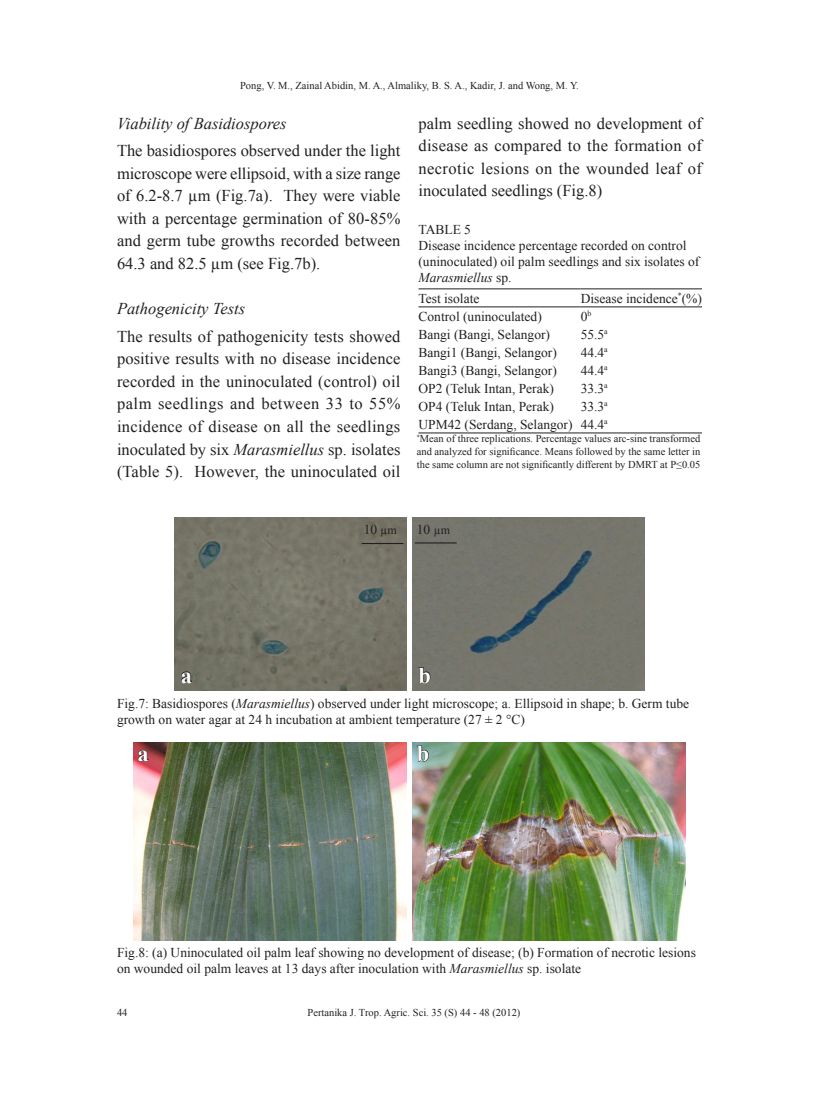
<style>
.page{position:relative;width:819px;height:1095px;background:#fff}
.page>*{position:absolute;margin:0;border:0;box-sizing:border-box;transform-origin:0 0}
.Email{font:700 22.5px "Times New Roman";color:#fff}
.Only_Para_body_text{font:16.5px/22.5px "Times New Roman";letter-spacing:.005em;color:#231f20;text-align:justify}
.Subhead_2{font:italic 16.5px "Times New Roman";color:#231f20}
.Caption_Figure{font:13.5px/16.5px "Times New Roman";color:#231f20}
.Caption_Table{font:13.5px/16.2px "Times New Roman";color:#231f20}
.Caption_Table-2{font:10.5px/12.6px "Times New Roman";color:#231f20;text-align:justify}
.s1{font-style:italic}
.s2{font-size:12px}
</style>
<div class="page">
<hr style="left:418px;top:288px;width:163px;height:1px;background:#231f20">
<hr style="left:581px;top:288px;width:121px;height:1px;background:#231f20">
<hr style="left:418px;top:306px;width:163px;height:1px;background:#231f20">
<hr style="left:581px;top:306px;width:121px;height:1px;background:#231f20">
<hr style="left:418px;top:432px;width:163px;height:1px;background:#231f20">
<hr style="left:581px;top:432px;width:121px;height:1px;background:#231f20">
<img style="left:175px;top:517px;width:231px;height:174px">
<div style="left:413px;top:517px;width:231px;height:174px;background:#76766c"></div>
<svg style="left:181px;top:671px;width:12px;height:12px"></svg>
<svg style="left:418px;top:666px;width:13px;height:17px"></svg>
<hr style="left:362px;top:543px;width:42px;height:1px;background:#231f20">
<hr style="left:415px;top:542px;width:42px;height:1px;background:#231f20">
<img style="left:134px;top:742px;width:272px;height:198px">
<img style="left:413px;top:742px;width:272px;height:198px">
<svg style="left:138px;top:749px;width:11px;height:13px"></svg>
<svg style="left:417px;top:745px;width:12px;height:17px"></svg>
<p class="Caption_Table-2" style="left:240px;top:79px;width:340px">Pong, V. M., Zainal Abidin, M. A., Almaliky, B. S. A., Kadir, J. and Wong, M. Y.</p>
<p class="Subhead_2" style="left:117px;top:112px;width:171px">Viability of Basidiospores</p>
<p class="Only_Para_body_text" style="left:117px;top:139px;width:285px">The basidiospores observed under the light microscope were ellipsoid, with a size range of 6.2-8.7 µm (Fig.7a). They were viable with a percentage germination of 80-85% and germ tube growths recorded between 64.3 and 82.5 µm (see Fig.7b).</p>
<p class="Subhead_2" style="left:117px;top:297px;width:130px">Pathogenicity Tests</p>
<p class="Only_Para_body_text" style="left:117px;top:325px;width:285px">The results of pathogenicity tests showed positive results with no disease incidence recorded in the uninoculated (control) oil palm seedlings and between 33 to 55% incidence of disease on all the seedlings inoculated by six <span class="s1">Marasmiellus</span> sp. isolates (Table 5). However, the uninoculated oil</p>
<p class="Only_Para_body_text" style="left:418px;top:111px;width:285px">palm seedling showed no development of disease as compared to the formation of necrotic lesions on the wounded leaf of inoculated seedlings (Fig.8)</p>
<p class="Caption_Table" style="left:418px;top:221px;width:54px">TABLE 5</p>
<p class="Caption_Table" style="left:418px;top:237px;width:282px">Disease incidence percentage recorded on control (uninoculated) oil palm seedlings and six isolates of<br><span class="s1">Marasmiellus</span> sp.</p>
<p class="Caption_Figure" style="left:418px;top:289px;width:62px">Test isolate</p>
<p class="Caption_Figure" style="left:581px;top:289px;width:123px">Disease incidence<sup>*</sup>(%)</p>
<p class="Caption_Figure" style="left:418px;top:307px;width:125px">Control (uninoculated)</p>
<p class="Caption_Figure" style="left:581px;top:307px;width:12px">0<sup>b</sup></p>
<p class="Caption_Figure" style="left:418px;top:325px;width:133px">Bangi (Bangi, Selangor)</p>
<p class="Caption_Figure" style="left:581px;top:325px;width:29px">55.5<sup>a</sup></p>
<p class="Caption_Figure" style="left:418px;top:343px;width:140px">Bangi1 (Bangi, Selangor)</p>
<p class="Caption_Figure" style="left:581px;top:343px;width:29px">44.4<sup>a</sup></p>
<p class="Caption_Figure" style="left:418px;top:361px;width:140px">Bangi3 (Bangi, Selangor)</p>
<p class="Caption_Figure" style="left:581px;top:361px;width:29px">44.4<sup>a</sup></p>
<p class="Caption_Figure" style="left:418px;top:379px;width:137px">OP2 (Teluk Intan, Perak)</p>
<p class="Caption_Figure" style="left:581px;top:379px;width:29px">33.3<sup>a</sup></p>
<p class="Caption_Figure" style="left:418px;top:397px;width:137px">OP4 (Teluk Intan, Perak)</p>
<p class="Caption_Figure" style="left:581px;top:397px;width:29px">33.3<sup>a</sup></p>
<p class="Caption_Figure" style="left:418px;top:415px;width:156px">UPM42 (Serdang, Selangor)</p>
<p class="Caption_Figure" style="left:581px;top:415px;width:29px">44.4<sup>a</sup></p>
<p class="Caption_Table-2" style="left:417px;top:432px;width:285px"><sup>*</sup>Mean of three replications. Percentage values arc-sine transformed and analyzed for significance. Means followed by the same letter in the same column are not significantly different by DMRT at P≤0.05</p>
<p class="Caption_Figure" style="left:364px;top:521px;width:35px">10 <span class="s2">µm</span></p>
<p class="Caption_Figure" style="left:417px;top:521px;width:35px">10 <span class="s2">µm</span></p>
<p class="Email" style="left:181px;top:659px;width:13px">a</p>
<p class="Email" style="left:418px;top:659px;width:14px">b</p>
<p class="Caption_Figure" style="left:117px;top:695px;width:574px">Fig.7: Basidiospores (<span class="s1">Marasmiellus</span>) observed under light microscope; a. Ellipsoid in shape; b. Germ tube growth on water agar at 24 h incubation at ambient temperature (27 ± 2 °C)</p>
<p class="Email" style="left:137px;top:737px;width:13px">a</p>
<p class="Email" style="left:417px;top:737px;width:14px">b</p>
<p class="Caption_Figure" style="left:117px;top:943px;width:580px">Fig.8: (a) Uninoculated oil palm leaf showing no development of disease; (b) Formation of necrotic lesions on wounded oil palm leaves at 13 days after inoculation with <span class="s1">Marasmiellus</span> sp. isolate</p>
<p class="Caption_Table-2" style="left:117px;top:1005px;width:12px">44</p>
<p class="Caption_Table-2" style="left:308px;top:1005px;width:214px">Pertanika J. Trop. Agric. Sci. 35 (S) 44 - 48 (2012)</p>
</div>
